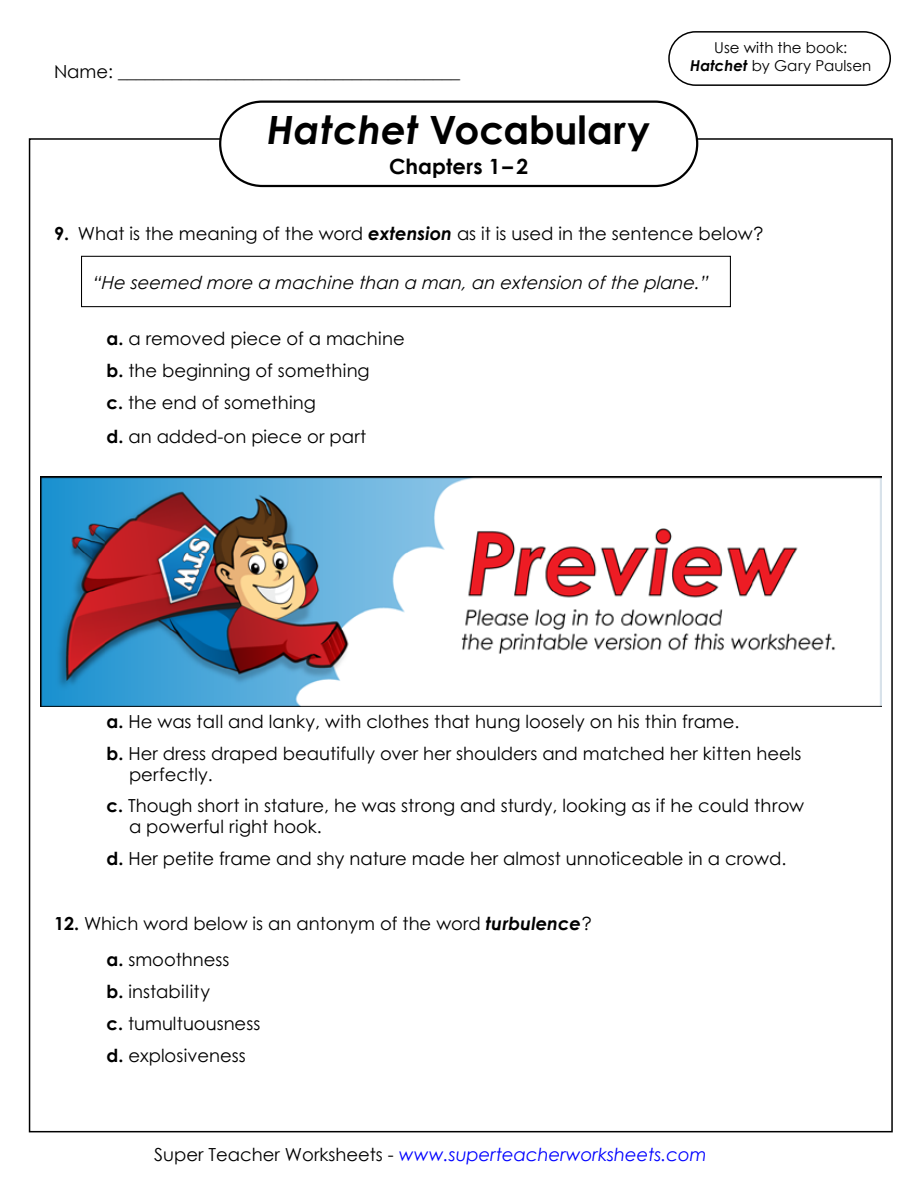
<style>
.page{position:relative;width:918px;height:1188px;background:#fff}
.page>*{position:absolute;margin:0;border:0;box-sizing:border-box;transform-origin:0 0}
.t1{font:700 39px "Century STW4";color:#000}
.t2{font:700 21px "Century STW4";color:#000}
.t3{font:18px/31.8px "Century STW4";color:#000}
.t4{font:italic 18px "Century Gothic 2";color:#00f}
.t5{font:italic 18px "Century STW4";color:#000}
.t6{font:18px "Century Gothic 2";color:#000}
.t7{font:15px/18px "Century Gothic 2";color:#000;text-align:center}
.s1{font-style:italic}
.s2{font-weight:700;font-style:italic}
.s3{font-weight:700}
.s4{font-style:normal;color:#000}
</style>
<div class="page">
<div style="left:668px;top:31px;width:223px;height:55px;border:2px solid #000;border-radius:27px"></div>
<div style="left:219px;top:100px;width:479px;height:87px;border:2px solid #000;border-radius:42px"></div>
<div style="left:81px;top:256px;width:650px;height:51px;border:1px solid #000"></div>
<img style="left:41px;top:477px;width:840px;height:229px">
<p class="t6" style="left:54px;top:59px;width:408px">Name: ______________________________________</p>
<h1 class="t1" style="left:267px;top:100px;width:384px"><span class="s1">Hatchet</span> Vocabulary</h1>
<p class="t2" style="left:389px;top:151px;width:141px">Chapters 1– 2</p>
<p class="t7" style="left:690px;top:39px;width:183px">Use with the book:<br><span class="s2">Hatchet</span> by Gary Paulsen</p>
<p class="t3" style="left:54px;top:217px;width:711px"><span class="s3">9.</span> What is the meaning of the word <span class="s2">extension</span> as it is used in the sentence below?</p>
<p class="t5" style="left:93px;top:270px;width:620px">“He seemed more a machine than a man, an extension of the plane.”</p>
<p class="t3" style="left:107px;top:322px;width:300px"><span class="s3">a.</span> a removed piece of a machine <span class="s3">b.</span> the beginning of something<br><span class="s3">c.</span> the end of something</p>
<p class="t3" style="left:107px;top:421px;width:261px"><span class="s3">d.</span> an added-on piece or part</p>
<p class="t3" style="left:107px;top:705px;width:696px"><span class="s3">a.</span> He was tall and lanky, with clothes that hung loosely on his thin frame.<br><span class="s3">b.</span> Her dress draped beautifully over her shoulders and matched her kitten heels</p>
<p class="t3" style="left:107px;top:758px;width:699px;text-indent:22px">perfectly.<br><span class="s3">c.</span> Though short in stature, he was strong and sturdy, looking as if he could throw</p>
<p class="t3" style="left:107px;top:811px;width:681px;text-indent:22px">a powerful right hook.<br><span class="s3">d.</span> Her petite frame and shy nature made her almost unnoticeable in a crowd.</p>
<p class="t3" style="left:107px;top:905px;width:487px;line-height:36.8px;text-indent:-53px"><span class="s3">12.</span> Which word below is an antonym of the word <span class="s2">turbulence</span>? <span class="s3">a.</span> smoothness</p>
<p class="t3" style="left:107px;top:976px;width:155px"><span class="s3">b.</span> instability<br><span class="s3">c.</span> tumultuousness <span class="s3">d.</span> explosiveness</p>
<p class="t4" style="left:154px;top:1142px;width:554px"><span class="s4">Super Teacher Worksheets -</span> www.superteacherworksheets.com</p>
</div>
